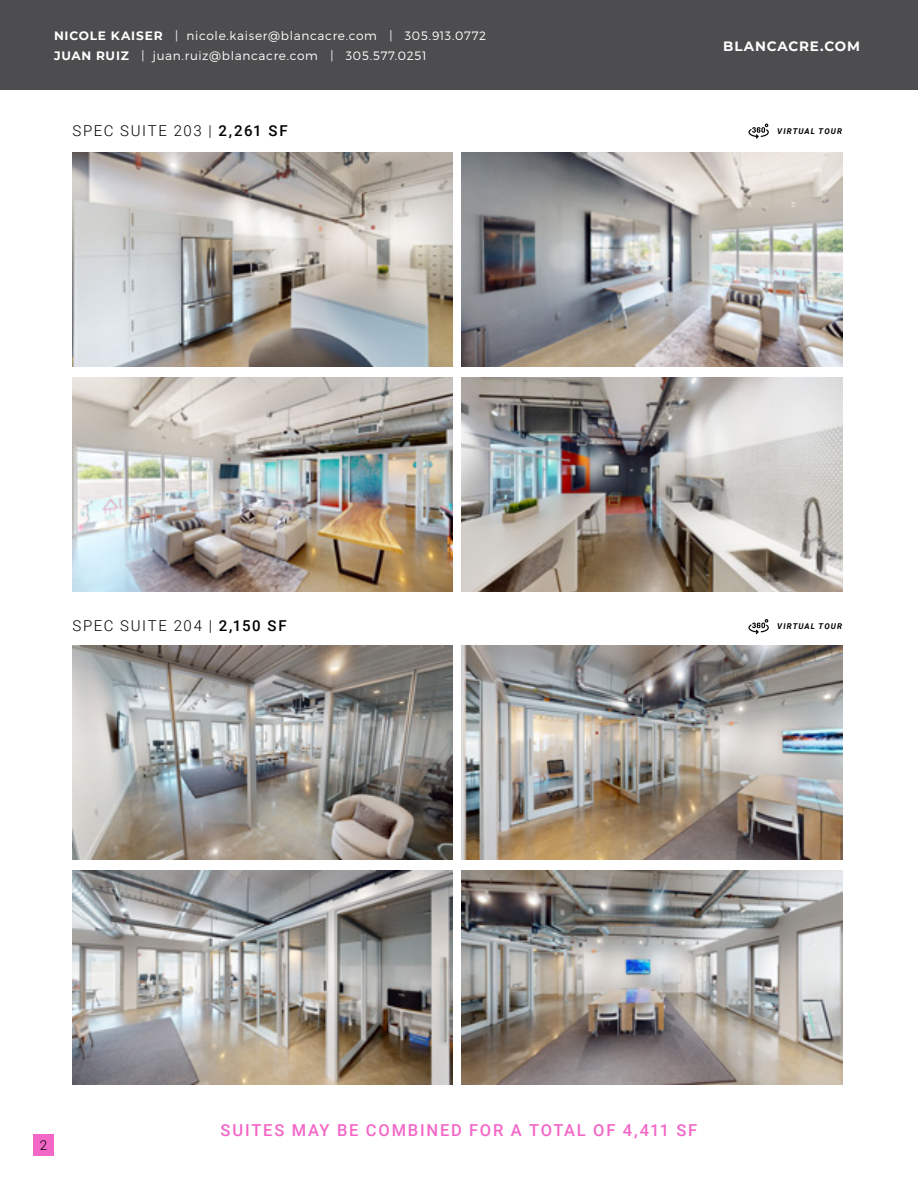
<style>
.page{position:relative;width:918px;height:1188px;background:#fff}
.page>*{position:absolute;margin:0;border:0;box-sizing:border-box;transform-origin:0 0}
.t1{font:500 16.5px "Roboto";letter-spacing:.105em;color:#f367c7}
.t2{font:300 15px "Roboto";letter-spacing:.105em;color:#000}
.t3{font:700 13.5px "Montserrat";letter-spacing:.06em;color:#fff}
.t4{font:300 13.5px "Roboto";color:#000}
.t5{font:300 12.15px/20.4px "Montserrat";letter-spacing:.055em;color:#fff}
.t6{font:italic 700 7.95px "Roboto";letter-spacing:.125em;color:#000}
.s1{font-weight:700}
.s2{font-weight:500}
</style>
<div class="page">
<div style="left:0;top:0;width:918px;height:89px;background:#4d4d4f"></div>
<div style="left:33px;top:1134px;width:21px;height:21px;background:#f367c7"></div>
<img style="left:72px;top:645px;width:381px;height:215px">
<img style="left:72px;top:152px;width:381px;height:215px">
<img style="left:462px;top:645px;width:380px;height:215px">
<img style="left:462px;top:152px;width:380px;height:215px">
<img style="left:72px;top:870px;width:381px;height:215px">
<img style="left:462px;top:870px;width:380px;height:215px">
<img style="left:72px;top:377px;width:381px;height:215px">
<img style="left:462px;top:377px;width:380px;height:215px">
<svg style="left:748px;top:124px;width:21px;height:15px"></svg>
<svg style="left:748px;top:619px;width:21px;height:15px"></svg>
<p class="t5" style="left:54px;top:25px;width:434px"><span class="s1">NICOLE KAISER</span> | nicole.kaiser@blancacre.com | 305.913.0772<br><span class="s1">JUAN RUIZ</span> | juan.ruiz@blancacre.com | 305.577.0251</p>
<p class="t3" style="left:723px;top:37px;width:138px">BLANCACRE.COM</p>
<p class="t2" style="left:72px;top:120px;width:217px">SPEC SUITE 203 | <span class="s2">2,261 SF</span></p>
<p class="t2" style="left:72px;top:615px;width:216px">SPEC SUITE 204 | <span class="s2">2,150 SF</span></p>
<p class="t6" style="left:777px;top:125px;width:66px">VIRTUAL TOUR</p>
<p class="t6" style="left:777px;top:621px;width:66px">VIRTUAL TOUR</p>
<p class="t4" style="left:40px;top:1135px;width:9px">2</p>
<h1 class="t1" style="left:221px;top:1118px;width:478px">SUITES MAY BE COMBINED FOR A TOTAL OF 4,411 SF</h1>
</div>
